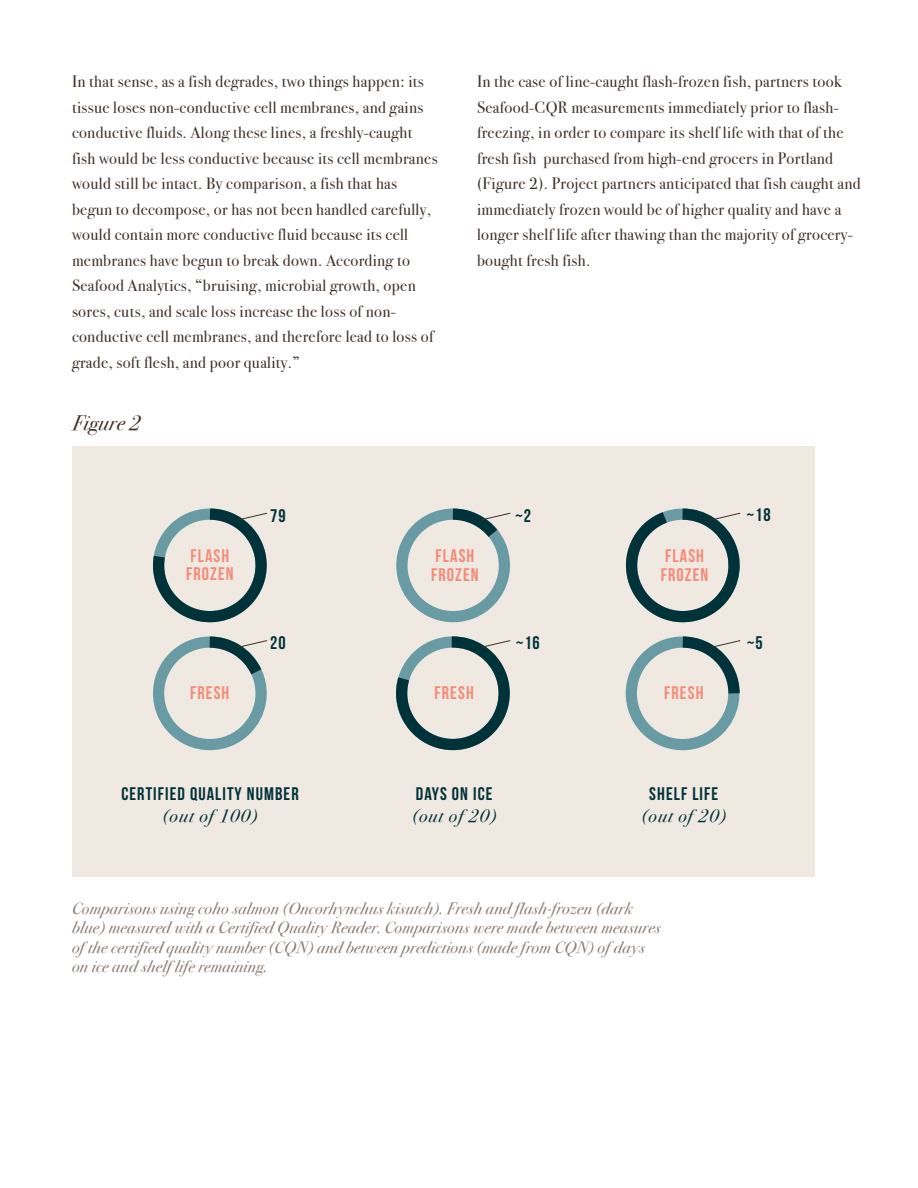
<style>
.page{position:relative;width:918px;height:1188px;background:#fff}
.page>*{position:absolute;margin:0;border:0;box-sizing:border-box;transform-origin:0 0}
.Body{font:italic 21px "Bodoni Svty Two ITCTT";letter-spacing:.02em;color:#3e3027}
.t1{font:18.3px/21.9px "Bebas Neue";letter-spacing:.06em;color:#00323a;text-align:center}
.t2{font:18.3px/18.3px "Bebas Neue";letter-spacing:.06em;color:#f48b78}
.Body-2{font:16.5px/25.5px "Bodoni Svty Two ITCTT";letter-spacing:.02em;color:#3e3027}
.Body-3{font:italic 16.5px/19.5px "Bodoni Svty Two ITCTT";letter-spacing:.02em;color:#8b7d72}
.s1{font-family:"Bodoni Svty Two ITCTT";font-style:italic}
</style>
<div class="page">
<div style="left:72px;top:447px;width:742px;height:430px;background:#efe9e1"></div>
<svg style="left:153px;top:508px;width:114px;height:243px"></svg>
<svg style="left:396px;top:508px;width:115px;height:243px"></svg>
<svg style="left:625px;top:508px;width:116px;height:243px"></svg>
<p class="Body-2" style="left:72px;top:67px;width:367px">In that sense, as a fish degrades, two things happen: its tissue loses non-conductive cell membranes, and gains conductive fluids. Along these lines, a freshly-caught fish would be less conductive because its cell membranes would still be intact. By comparison, a fish that has begun to decompose, or has not been handled carefully, would contain more conductive fluid because its cell membranes have begun to break down. According to Seafood Analytics, “bruising, microbial growth, open sores, cuts, and scale loss increase the loss of non&shy;conductive cell membranes, and therefore lead to loss of grade, soft flesh, and poor quality.”</p>
<p class="Body-2" style="left:477px;top:67px;width:385px">In the case of line-caught flash-frozen fish, partners took Seafood-CQR measurements immediately prior to flash&shy;freezing, in order to compare its shelf life with that of the fresh fish purchased from high-end grocers in Portland (Figure 2). Project partners anticipated that fish caught and immediately frozen would be of higher quality and have a longer shelf life after thawing than the majority of grocery&shy;bought fresh fish.</p>
<p class="Body" style="left:73px;top:405px;width:69px">Figure 2</p>
<p class="t2" style="left:186px;top:546px;width:49px">FLASH<br>FROZEN</p>
<p class="t2" style="left:190px;top:683px;width:41px">FRESH</p>
<p class="t1" style="left:270px;top:504px;width:17px">79</p>
<p class="t1" style="left:515px;top:504px;width:17px">~2</p>
<p class="t1" style="left:747px;top:504px;width:25px">~18</p>
<p class="t2" style="left:431px;top:547px;width:49px">FLASH<br>FROZEN</p>
<p class="t2" style="left:661px;top:547px;width:49px">FLASH<br>FROZEN</p>
<p class="t1" style="left:270px;top:632px;width:17px">20</p>
<p class="t1" style="left:516px;top:632px;width:25px">~16</p>
<p class="t1" style="left:747px;top:631px;width:17px">~5</p>
<p class="t2" style="left:435px;top:684px;width:41px">FRESH</p>
<p class="t2" style="left:664px;top:684px;width:41px">FRESH</p>
<p class="t1" style="left:121px;top:782px;width:179px">CERTIFIED QUALITY NUMBER <span class="s1">(out of 100)</span></p>
<p class="t1" style="left:412px;top:782px;width:86px;text-align:left">DAYS ON ICE <span class="s1">(out of 20)</span></p>
<p class="t1" style="left:642px;top:782px;width:86px">SHELF LIFE <span class="s1">(out of 20)</span></p>
<p class="Body-3" style="left:72px;top:897px;width:590px">Comparisons using coho salmon (Oncorhynchus kisutch). Fresh and flash-frozen (dark blue) measured with a Certified Quality Reader. Comparisons were made between measures of the certified quality number (CQN) and between predictions (made from CQN) of days on ice and shelf life remaining.</p>
</div>
